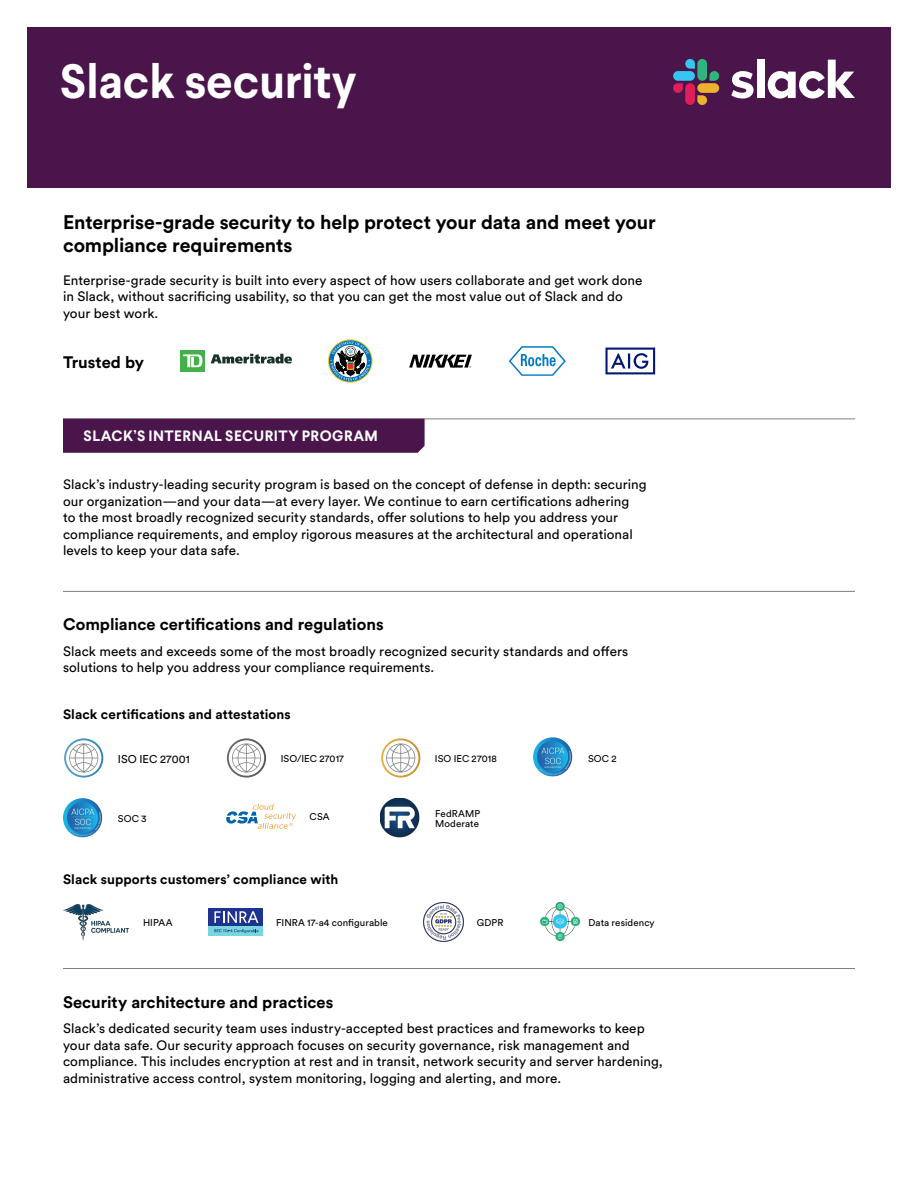
<style>
.page{position:relative;width:918px;height:1188px;background:#fff}
.page>*{position:absolute;margin:0;border:0;box-sizing:border-box;transform-origin:0 0}
.t1{font:700 48px "Larsseit";letter-spacing:-.01em;color:#fff}
.t2{font:700 19.5px/22.5px "Slack Circular";letter-spacing:-.005em;color:#000}
.t3{font:700 16.5px "Slack Circular";color:#000}
.t4{font:700 15px "Larsseit";letter-spacing:.03em;color:#fff}
.t5{font:13.5px/16.5px "Slack Circular";letter-spacing:.005em;color:#000}
.t6{font:700 13.5px "Slack Circular";letter-spacing:.005em;color:#000}
.t7{font:11.25px "Slack Circular";letter-spacing:.005em;color:#000}
.t8{font:9.75px/10.5px "Slack Circular";letter-spacing:.01em;color:#000}
</style>
<div class="page">
<div style="left:27px;top:27px;width:864px;height:161px;background:#4a154b"></div>
<svg style="left:731px;top:71px;width:23px;height:28px"></svg>
<div style="left:757px;top:60px;width:8px;height:38px;background:#fff"></div>
<svg style="left:768px;top:60px;width:87px;height:39px"></svg>
<svg style="left:673px;top:83px;width:10px;height:10px"></svg>
<div style="left:685px;top:83px;width:10px;height:22px;background:#e01e5a;border-radius:5px"></div>
<svg style="left:685px;top:59px;width:10px;height:10px"></svg>
<div style="left:673px;top:71px;width:22px;height:10px;background:#36c5f0;border-radius:5px"></div>
<svg style="left:709px;top:71px;width:10px;height:10px"></svg>
<div style="left:697px;top:59px;width:10px;height:22px;background:#2eb67d;border-radius:5px"></div>
<svg style="left:697px;top:95px;width:10px;height:10px"></svg>
<div style="left:697px;top:83px;width:22px;height:10px;background:#ecb22e;border-radius:5px"></div>
<hr style="left:63px;top:419px;width:792px;height:1px;background:#808080">
<div style="left:63px;top:419px;width:362px;height:34px;background:#4a154b"></div>
<svg style="left:409px;top:355px;width:63px;height:13px"></svg>
<div style="left:328px;top:339px;width:45px;height:44px;border:2px solid #edd029;border-radius:50%"></div>
<svg style="left:329px;top:340px;width:43px;height:42px"></svg>
<svg style="left:330px;top:342px;width:40px;height:39px"></svg>
<svg style="left:509px;top:346px;width:57px;height:30px"></svg>
<svg style="left:605px;top:348px;width:50px;height:26px"></svg>
<div style="left:181px;top:350px;width:24px;height:22px;background:#43b049"></div>
<svg style="left:183px;top:354px;width:19px;height:13px"></svg>
<svg style="left:211px;top:354px;width:81px;height:10px"></svg>
<hr style="left:63px;top:968px;width:792px;height:1px;background:#808080">
<img style="left:63px;top:905px;width:66px;height:35px">
<img style="left:424px;top:902px;width:39px;height:39px">
<img style="left:539px;top:902px;width:42px;height:39px">
<div style="left:209px;top:908px;width:54px;height:18px;background:#1e328f"></div>
<svg style="left:214px;top:911px;width:44px;height:12px"></svg>
<div style="left:209px;top:926px;width:54px;height:9px;background:#78d7dd"></div>
<svg style="left:214px;top:929px;width:44px;height:4px"></svg>
<svg style="left:64px;top:738px;width:39px;height:40px"></svg>
<svg style="left:227px;top:738px;width:39px;height:40px"></svg>
<svg style="left:381px;top:738px;width:39px;height:40px"></svg>
<img style="left:533px;top:737px;width:39px;height:40px">
<img style="left:63px;top:798px;width:39px;height:39px">
<img style="left:380px;top:798px;width:39px;height:40px">
<svg style="left:226px;top:804px;width:70px;height:25px"></svg>
<hr style="left:63px;top:591px;width:792px;height:1px;background:#808080">
<h1 class="t1" style="left:60px;top:50px;width:299px">Slack security</h1>
<h2 class="t2" style="left:63px;top:210px;width:594px">Enterprise-grade security to help protect your data and meet your compliance requirements</h2>
<p class="t5" style="left:63px;top:271px;width:581px">Enterprise-grade security is built into every aspect of how users collaborate and get work done in Slack, without sacrificing usability, so that you can get the most value out of Slack and do your best work.</p>
<p class="t3" style="left:63px;top:351px;width:83px">Trusted by</p>
<p class="t4" style="left:84px;top:426px;width:296px">SLACK’S INTERNAL SECURITY PROGRAM</p>
<p class="t5" style="left:63px;top:476px;width:585px">Slack’s industry-leading security program is based on the concept of defense in depth: securing our organization—and your data—at every layer. We continue to earn certifications adhering<br>to the most broadly recognized security standards, offer solutions to help you address your compliance requirements, and employ rigorous measures at the architectural and operational levels to keep your data safe.</p>
<p class="t3" style="left:63px;top:613px;width:322px">Compliance certifications and regulations</p>
<p class="t5" style="left:63px;top:642px;width:567px">Slack meets and exceeds some of the most broadly recognized security standards and offers solutions to help you address your compliance requirements.</p>
<p class="t6" style="left:63px;top:705px;width:229px">Slack certifications and attestations</p>
<p class="t7" style="left:118px;top:751px;width:73px">ISO IEC 27001</p>
<p class="t8" style="left:281px;top:753px;width:65px">ISO/IEC 27017</p>
<p class="t8" style="left:435px;top:753px;width:64px">ISO IEC 27018</p>
<p class="t8" style="left:588px;top:753px;width:30px">SOC 2</p>
<p class="t8" style="left:118px;top:813px;width:30px">SOC 3</p>
<p class="t8" style="left:435px;top:807px;width:46px">FedRAMP<br>Moderate</p>
<p class="t8" style="left:310px;top:811px;width:22px">CSA</p>
<p class="t6" style="left:63px;top:870px;width:277px">Slack supports customers’ compliance with</p>
<p class="t8" style="left:143px;top:917px;width:31px">HIPAA</p>
<p class="t8" style="left:276px;top:917px;width:113px">FINRA 17-a4 configurable</p>
<p class="t8" style="left:477px;top:917px;width:28px">GDPR</p>
<p class="t8" style="left:588px;top:917px;width:68px">Data residency</p>
<p class="t3" style="left:63px;top:990px;width:272px">Security architecture and practices</p>
<p class="t5" style="left:63px;top:1019px;width:601px">Slack’s dedicated security team uses industry-accepted best practices and frameworks to keep your data safe. Our security approach focuses on security governance, risk management and compliance. This includes encryption at rest and in transit, network security and server hardening, administrative access control, system monitoring, logging and alerting, and more.</p>
</div>
